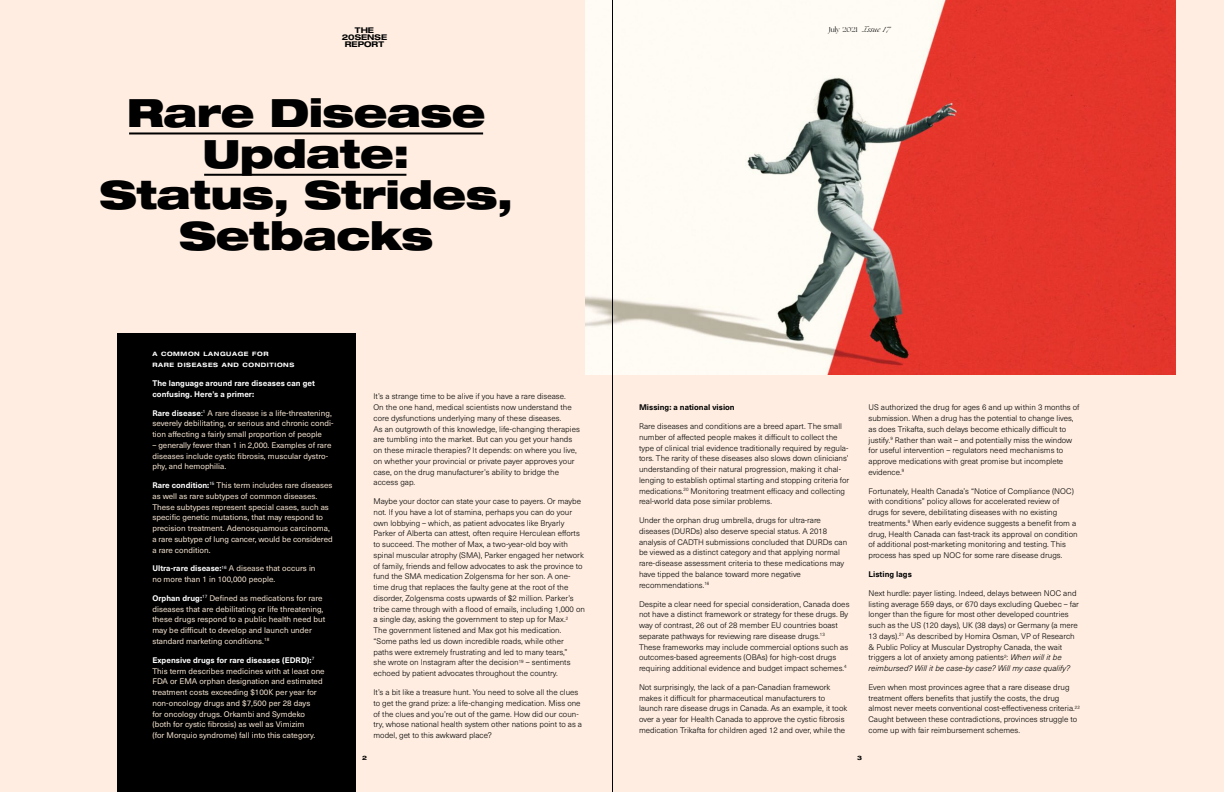
<style>
.page{position:relative;width:1224px;height:792px;background:#feede0}
.page>*{position:absolute;margin:0;border:0;box-sizing:border-box;transform-origin:0 0}
.t1{font:900 expanded 39px/41px "Helvetica Neue LT Std";letter-spacing:-.015em;color:#000;text-align:center}
.t2{font:300 8px/10.8px "Neue Haas Unica W1 G";color:#000}
.t3{font:8px/10.8px "Neue Haas Unica W1 G";letter-spacing:.005em;color:#f3e2d0}
.t4{font:700 8px/10.8px "Neue Haas Unica W1 G";letter-spacing:.005em;color:#fff}
.t5{font:700 8px "Neue Haas Unica W1 G";letter-spacing:.005em;color:#000}
.t6{font:700 expanded 7.9px/7.3px "Helvetica Neue LT Std";color:#000;text-align:center}
.t7{font:7px "Ogg";color:#000}
.t8{font:700 expanded 6px/10.8px "Helvetica Neue LT Std";letter-spacing:.095em;color:#fff}
.t9{font:700 expanded 6px "Helvetica Neue LT Std";color:#000}
.s1{font-style:italic}
.s2{font-weight:700;color:#fff}
.s3{color:#fff}
</style>
<div class="page">
<div style="left:117px;top:333px;width:239px;height:459px;background:#000"></div>
<img style="left:585px;top:0;width:591px;height:374px">
<hr style="left:204px;top:174px;width:202px;height:2px;background:#000">
<hr style="left:129px;top:132px;width:354px;height:2px;background:#000">
<hr style="left:612px;top:0;width:1px;height:792px;background:#000">
<p class="t6" style="left:355px;top:26px;width:21px">THE</p>
<p class="t7" style="left:829px;top:25px;width:63px">July 2021 <span class="s1">Issue 17</span></p>
<p class="t6" style="left:342px;top:33px;width:47px">20SENSE<br>REPORT</p>
<h1 class="t1" style="left:99px;top:91px;width:415px">Rare Disease<br>Update:<br>Status, Strides,<br>Setbacks</h1>
<p class="t8" style="left:152px;top:349px;width:143px">A COMMON LANGUAGE FOR<br>RARE DISEASES AND CONDITIONS</p>
<p class="t4" style="left:152px;top:377px;width:164px">The language around rare diseases can get confusing. Here’s a primer:</p>
<p class="t3" style="left:152px;top:407px;width:183px"><span class="s2">Rare disease</span><span class="s3">:</span><sup>1</sup> A rare disease is a life-threatening, severely debilitating, or serious and chronic condi&shy;tion affecting a fairly small proportion of people</p>
<p class="t3" style="left:152px;top:439px;width:180px">– generally fewer than 1 in 2,000. Examples of rare diseases include cystic fibrosis, muscular dystro&shy;phy, and hemophilia.</p>
<p class="t3" style="left:152px;top:479px;width:182px"><span class="s2">Rare condition:</span><sup>15</sup> This term includes rare diseases as well as rare subtypes of common diseases.<br>These subtypes represent special cases, such as specific genetic mutations, that may respond to precision treatment. Adenosquamous carcinoma, a rare subtype of lung cancer, would be considered a rare condition.</p>
<p class="t3" style="left:152px;top:563px;width:165px"><span class="s2">Ultra-rare disease:</span><sup>16</sup> A disease that occurs in no more than 1 in 100,000 people.</p>
<p class="t3" style="left:152px;top:592px;width:175px"><span class="s2">Orphan drug:</span><sup>17</sup> Defined as medications for rare diseases that are debilitating or life threatening, these drugs respond to a public health need but may be difficult to develop and launch under standard marketing conditions.<sup>18</sup></p>
<p class="t3" style="left:152px;top:654px;width:174px"><span class="s2">Expensive drugs for rare diseases (EDRD):</span><sup>7<br></sup>This term describes medicines with at least one FDA or EMA orphan designation and estimated treatment costs exceeding $100K per year for non-oncology drugs and $7,500 per 28 days<br>for oncology drugs. Orkambi and Symdeko (both for cystic fibrosis) as well as Vimizim<br>(for Morquio syndrome) fall into this category.</p>
<p class="t2" style="left:374px;top:391px;width:208px">It’s a strange time to be alive if you have a rare disease.<br>On the one hand, medical scientists now understand the core dysfunctions underlying many of these diseases.<br>As an outgrowth of this knowledge, life-changing therapies are tumbling into the market. But can you get your hands on these miracle therapies? It depends: on where you live, on whether your provincial or private payer approves your case, on the drug manufacturer’s ability to bridge the access gap.</p>
<p class="t2" style="left:374px;top:496px;width:213px">Maybe your doctor can state your case to payers. Or maybe not. If you have a lot of stamina, perhaps you can do your own lobbying – which, as patient advocates like Bryarly Parker of Alberta can attest, often require Herculean efforts to succeed. The mother of Max, a two-year-old boy with spinal muscular atrophy (SMA), Parker engaged her network of family, friends and fellow advocates to ask the province to fund the SMA medication Zolgensma for her son. A one&shy;time drug that replaces the faulty gene at the root of the disorder, Zolgensma costs upwards of $2 million. Parker’s tribe came through with a flood of emails, including 1,000 on a single day, asking the government to step up for Max.<sup>2<br></sup>The government listened and Max got his medication. “Some paths led us down incredible roads, while other paths were extremely frustrating and led to many tears,”<br>she wrote on Instagram after the decision<sup>19</sup> – sentiments echoed by patient advocates throughout the country.</p>
<p class="t2" style="left:374px;top:686px;width:210px">It’s a bit like a treasure hunt. You need to solve all the clues to get the grand prize: a life-changing medication. Miss one of the clues and you’re out of the game. How did our coun&shy;try, whose national health system other nations point to as a model, get to this awkward place?</p>
<p class="t5" style="left:639px;top:401px;width:97px">Missing: a national vision</p>
<p class="t2" style="left:639px;top:421px;width:212px">Rare diseases and conditions are a breed apart. The small number of affected people makes it difficult to collect the type of clinical trial evidence traditionally required by regula&shy;tors. The rarity of these diseases also slows down clinicians’ understanding of their natural progression, making it chal&shy;lenging to establish optimal starting and stopping criteria for medications.<sup>20</sup> Monitoring treatment efficacy and collecting real-world data pose similar problems.</p>
<p class="t2" style="left:639px;top:515px;width:210px">Under the orphan drug umbrella, drugs for ultra-rare diseases (DURDs) also deserve special status. A 2018 analysis of CADTH submissions concluded that DURDs can be viewed as a distinct category and that applying normal rare-disease assessment criteria to these medications may have tipped the balance toward more negative recommendations.<sup>16</sup></p>
<p class="t2" style="left:639px;top:598px;width:212px">Despite a clear need for special consideration, Canada does not have a distinct framework or strategy for these drugs. By way of contrast, 26 out of 28 member EU countries boast separate pathways for reviewing rare disease drugs.<sup>13<br></sup>These frameworks may include commercial options such as outcomes-based agreements (OBAs) for high-cost drugs requiring additional evidence and budget impact schemes.<sup>4</sup></p>
<p class="t2" style="left:639px;top:681px;width:210px">Not surprisingly, the lack of a pan-Canadian framework makes it difficult for pharmaceutical manufacturers to launch rare disease drugs in Canada. As an example, it took over a year for Health Canada to approve the cystic fibrosis medication Trikafta for children aged 12 and over, while the</p>
<p class="t2" style="left:868px;top:402px;width:213px">US authorized the drug for ages 6 and up within 3 months of submission. When a drug has the potential to change lives, as does Trikafta, such delays become ethically difficult to justify.<sup>9</sup> Rather than wait – and potentially miss the window for useful intervention – regulators need mechanisms to approve medications with great promise but incomplete evidence.<sup>9</sup></p>
<p class="t2" style="left:868px;top:485px;width:211px">Fortunately, Health Canada’s “Notice of Compliance (NOC) with conditions” policy allows for accelerated review of drugs for severe, debilitating diseases with no existing treatments.<sup>9</sup> When early evidence suggests a benefit from a drug, Health Canada can fast-track its approval on condition of additional post-marketing monitoring and testing. This process has sped up NOC for some rare disease drugs.</p>
<p class="t5" style="left:868px;top:568px;width:45px">Listing lags</p>
<p class="t2" style="left:868px;top:587px;width:212px">Next hurdle: payer listing. Indeed, delays between NOC and listing average 559 days, or 670 days excluding Quebec – far longer than the figure for most other developed countries such as the US (120 days), UK (38 days) or Germany (a mere 13 days).<sup>21</sup> As described by Homira Osman, VP of Research &amp; Public Policy at Muscular Dystrophy Canada, the wait triggers a lot of anxiety among patients<sup>2</sup>: <span class="s1">When will it be reimbursed? Will it be case-by case? Will my case qualify?</span></p>
<p class="t2" style="left:869px;top:681px;width:213px">Even when most provinces agree that a rare disease drug treatment offers benefits that justify the costs, the drug almost never meets conventional cost-effectiveness criteria.<sup>22<br></sup>Caught between these contradictions, provinces struggle to come up with fair reimbursement schemes.</p>
<p class="t9" style="left:362px;top:754px;width:6px">2</p>
<p class="t9" style="left:857px;top:754px;width:6px">3</p>
</div>
